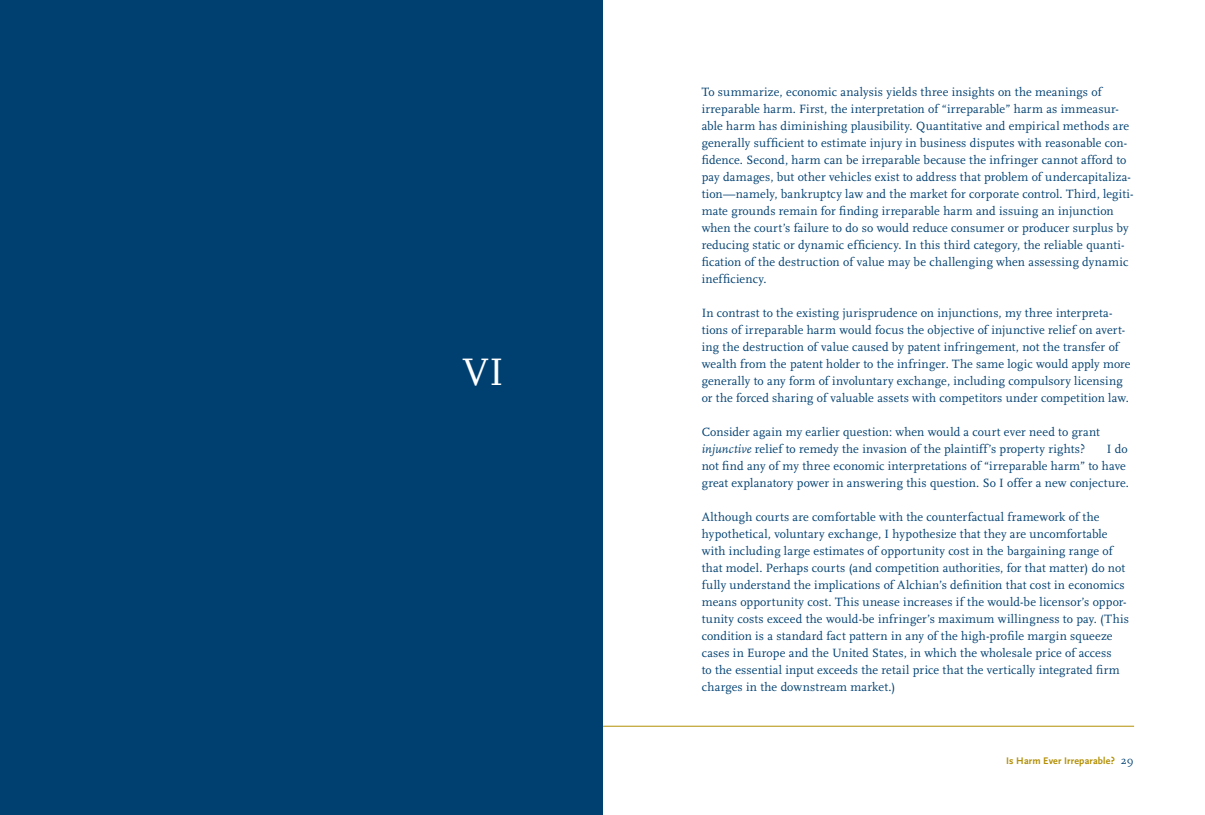
<style>
.page{position:relative;width:1205px;height:815px;background:#fff}
.page>*{position:absolute;margin:0;border:0;box-sizing:border-box;transform-origin:0 0}
.t1{font:40px "FF Scala";color:#fff}
.t2{font:12.5px/17px "FF Scala";letter-spacing:.015em;color:#004071}
.t3{font:700 10px "Scala Sans OT";letter-spacing:.015em;color:#b28f04}
.s1{font-style:italic}
.s2{font-family:"FF Scala";font-weight:400;font-size:11.25px;color:#004071}
</style>
<div class="page">
<hr style="left:602px;top:726px;width:532px;height:1px;background:#b28f04">
<div style="left:0;top:0;width:602px;height:815px;background:#004071"></div>
<h1 class="t1" style="left:462px;top:350px;width:43px">VI</h1>
<p class="t2" style="left:702px;top:84px;width:433px">To summarize, economic analysis yields three insights on the meanings of irreparable harm. First, the interpretation of “irreparable” harm as immeasur&shy;able harm has diminishing plausibility. Quantitative and empirical methods are generally sufficient to estimate injury in business disputes with reasonable con&shy;fidence. Second, harm can be irreparable because the infringer cannot afford to pay damages, but other vehicles exist to address that problem of undercapitaliza&shy;tion—namely, bankruptcy law and the market for corporate control. Third, legiti&shy;mate grounds remain for finding irreparable harm and issuing an injunction when the court’s failure to do so would reduce consumer or producer surplus by reducing static or dynamic efficiency. In this third category, the reliable quanti&shy;fication of the destruction of value may be challenging when assessing dynamic inefficiency.</p>
<p class="t2" style="left:702px;top:305px;width:430px">In contrast to the existing jurisprudence on injunctions, my three interpreta&shy;tions of irreparable harm would focus the objective of injunctive relief on avert&shy;ing the destruction of value caused by patent infringement, not the transfer of wealth from the patent holder to the infringer. The same logic would apply more generally to any form of involuntary exchange, including compulsory licensing or the forced sharing of valuable assets with competitors under competition law.</p>
<p class="t2" style="left:702px;top:424px;width:400px">Consider again my earlier question: when would a court ever need to grant <span class="s1">injunctive</span> relief to remedy the invasion of the plaintiff’s property rights?</p>
<p class="t2" style="left:702px;top:441px;width:429px;text-indent:405px">I do not find any of my three economic interpretations of “irreparable harm” to have great explanatory power in answering this question. So I offer a new conjecture.</p>
<p class="t2" style="left:702px;top:509px;width:429px">Although courts are comfortable with the counterfactual framework of the hypothetical, voluntary exchange, I hypothesize that they are uncomfortable with including large estimates of opportunity cost in the bargaining range of that model. Perhaps courts (and competition authorities, for that matter) do not fully understand the implications of Alchian’s definition that cost in economics means opportunity cost. This unease increases if the would-be licensor’s oppor&shy;tunity costs exceed the would-be infringer’s maximum willingness to pay. (This condition is a standard fact pattern in any of the high-profile margin squeeze cases in Europe and the United States, in which the wholesale price of access<br>to the essential input exceeds the retail price that the vertically integrated firm charges in the downstream market.)</p>
<p class="t3" style="left:1006px;top:755px;width:129px">Is Harm Ever Irreparable? <span class="s2">29</span></p>
</div>
